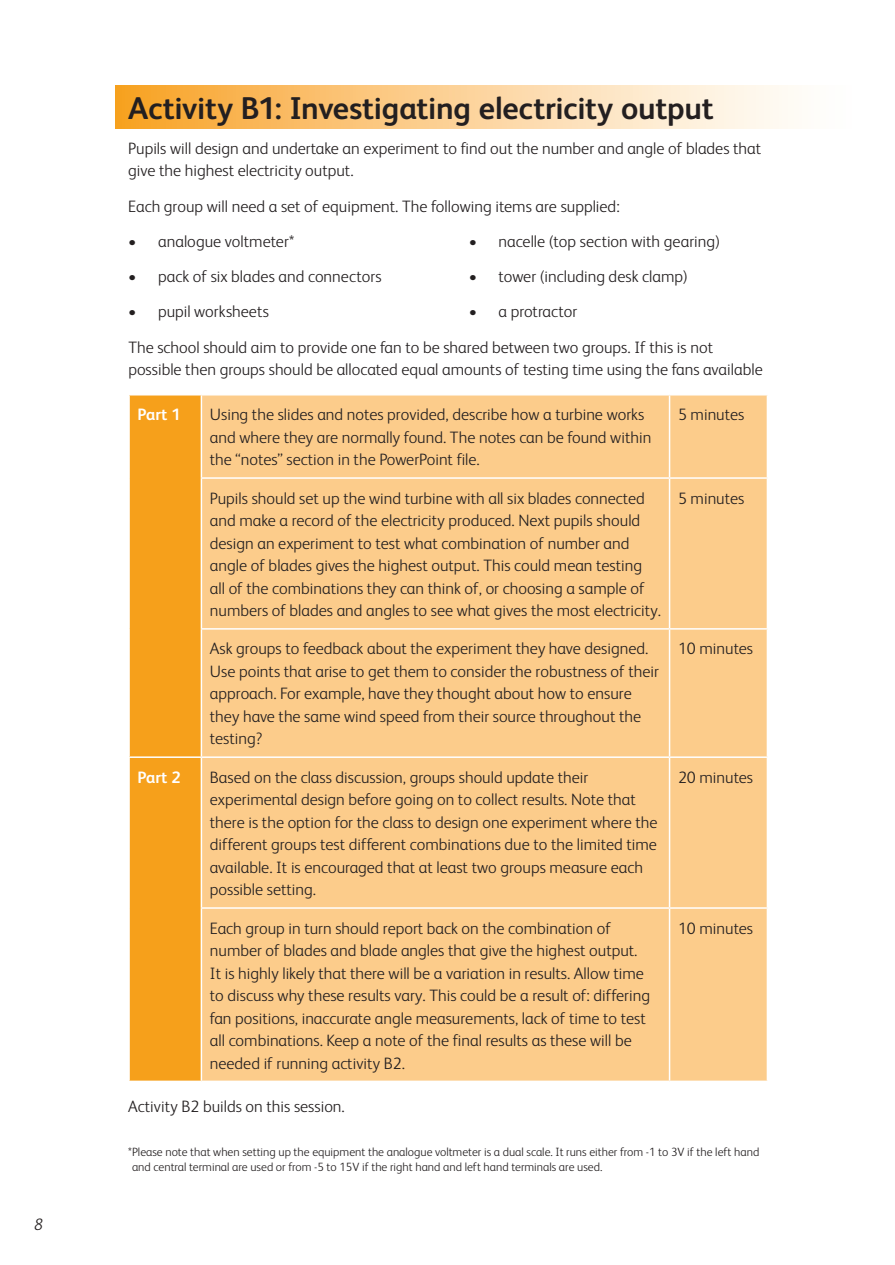
<style>
.page{position:relative;width:895px;height:1265px;background:#fff}
.page>*{position:absolute;margin:0;border:0;box-sizing:border-box;transform-origin:0 0}
.t1{font:700 31.5px "FS Albert";letter-spacing:-.01em;color:#231f20}
.t2{font:300 16.5px/22.5px "FS Albert";color:#231f20}
.t3{font:700 16.5px "FS Albert";color:#fff}
.t4{font:italic 300 16.5px "FS Albert";color:#231f20}
.t5{font:300 12px/15px "FS Albert";color:#231f20}
</style>
<div class="page">
<div style="left:115px;top:86px;width:745px;height:42px;background:linear-gradient(to right,#f9a42c,#fff)"></div>
<div style="left:130px;top:395px;width:70px;height:685px;background:#f6a01b"></div>
<div style="left:202px;top:395px;width:564px;height:685px;background:#fccc8b"></div>
<hr style="left:668px;top:395px;width:2px;height:82px;background:#fff">
<hr style="left:200px;top:477px;width:469px;height:1px;background:#fff">
<hr style="left:669px;top:477px;width:98px;height:1px;background:#fff">
<hr style="left:668px;top:478px;width:2px;height:150px;background:#fff">
<hr style="left:200px;top:628px;width:469px;height:1px;background:#fff">
<hr style="left:669px;top:628px;width:98px;height:1px;background:#fff">
<hr style="left:668px;top:629px;width:2px;height:127px;background:#fff">
<hr style="left:128px;top:756px;width:73px;height:1px;background:#fff">
<hr style="left:201px;top:756px;width:468px;height:1px;background:#fff">
<hr style="left:669px;top:756px;width:98px;height:1px;background:#fff">
<hr style="left:668px;top:757px;width:2px;height:150px;background:#fff">
<hr style="left:200px;top:907px;width:469px;height:1px;background:#fff">
<hr style="left:669px;top:907px;width:98px;height:1px;background:#fff">
<hr style="left:668px;top:908px;width:2px;height:172px;background:#fff">
<p class="t4" style="left:34px;top:1214px;width:10px">8</p>
<h1 class="t1" style="left:128px;top:86px;width:586px">Activity B1: Investigating electricity output</h1>
<p class="t2" style="left:128px;top:136px;width:634px">Pupils will design and undertake an experiment to find out the number and angle of blades that give the highest electricity output.</p>
<p class="t2" style="left:128px;top:194px;width:492px">Each group will need a set of equipment. The following items are supplied:</p>
<p class="t2" style="left:128px;top:229px;width:167px">• analogue voltmeter*</p>
<p class="t2" style="left:468px;top:229px;width:253px">• nacelle (top section with gearing)</p>
<p class="t2" style="left:128px;top:264px;width:255px">• pack of six blades and connectors</p>
<p class="t2" style="left:468px;top:264px;width:220px">• tower (including desk clamp)</p>
<p class="t2" style="left:128px;top:300px;width:142px">• pupil worksheets</p>
<p class="t2" style="left:128px;top:293px;width:586px;line-height:35.2px;text-indent:340px">• a protractor<br>The school should aim to provide one fan to be shared between two groups. If this is not</p>
<p class="t2" style="left:128px;top:357px;width:635px">possible then groups should be allocated equal amounts of testing time using the fans available</p>
<p class="t3" style="left:137px;top:403px;width:45px">Part 1</p>
<p class="t2" style="left:210px;top:402px;width:443px">Using the slides and notes provided, describe how a turbine works and where they are normally found. The notes can be found within the “notes” section in the PowerPoint file.</p>
<p class="t2" style="left:677px;top:402px;width:68px">5 minutes</p>
<p class="t2" style="left:210px;top:485px;width:452px">Pupils should set up the wind turbine with all six blades connected and make a record of the electricity produced. Next pupils should design an experiment to test what combination of number and angle of blades gives the highest output. This could mean testing all of the combinations they can think of, or choosing a sample of numbers of blades and angles to see what gives the most electricity.</p>
<p class="t2" style="left:677px;top:486px;width:68px">5 minutes</p>
<p class="t2" style="left:210px;top:636px;width:450px">Ask groups to feedback about the experiment they have designed.<br>Use points that arise to get them to consider the robustness of their approach. For example, have they thought about how to ensure they have the same wind speed from their source throughout the testing?</p>
<p class="t2" style="left:677px;top:636px;width:77px">10 minutes</p>
<p class="t3" style="left:137px;top:765px;width:45px">Part 2</p>
<p class="t2" style="left:210px;top:764px;width:449px">Based on the class discussion, groups should update their experimental design before going on to collect results. Note that there is the option for the class to design one experiment where the different groups test different combinations due to the limited time available. It is encouraged that at least two groups measure each possible setting.</p>
<p class="t2" style="left:677px;top:764px;width:77px">20 minutes</p>
<p class="t2" style="left:210px;top:915px;width:441px">Each group in turn should report back on the combination of number of blades and blade angles that give the highest output.<br>It is highly likely that there will be a variation in results. Allow time to discuss why these results vary. This could be a result of: differing fan positions, inaccurate angle measurements, lack of time to test all combinations. Keep a note of the final results as these will be needed if running activity B2.</p>
<p class="t2" style="left:677px;top:915px;width:77px">10 minutes</p>
<p class="t2" style="left:128px;top:1093px;width:218px">Activity B2 builds on this session.</p>
<p class="t5" style="left:132px;top:1143px;width:628px;text-indent:-4px">*Please note that when setting up the equipment the analogue voltmeter is a dual scale. It runs either from -1 to 3V if the left hand and central terminal are used or from -5 to 15V if the right hand and left hand terminals are used.</p>
</div>
